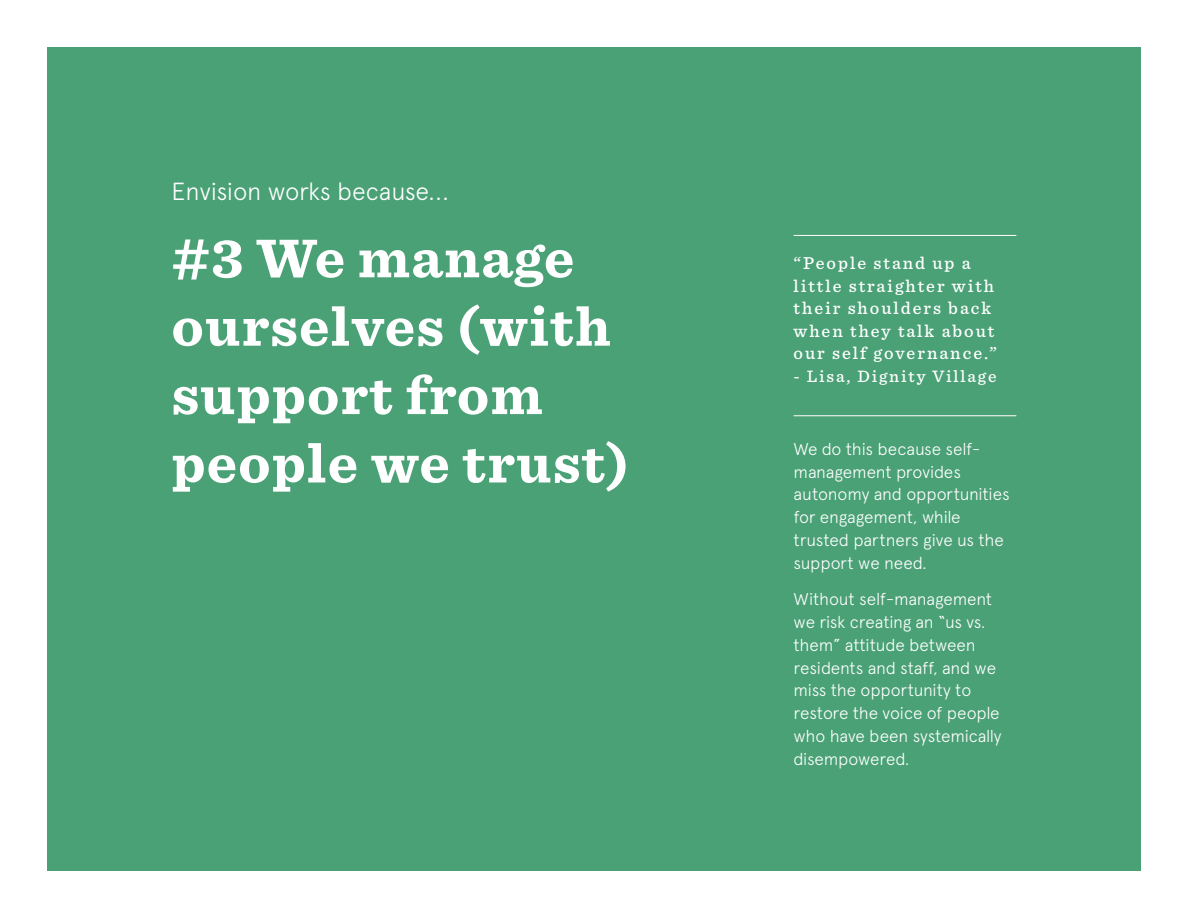
<style>
.page{position:relative;width:1188px;height:918px;background:#fff}
.page>*{position:absolute;margin:0;border:0;box-sizing:border-box;transform-origin:0 0}
.t1{font:700 57px/68.4px "Sentinel";letter-spacing:.025em;color:#fff}
.t2{font:300 24.75px "Apercu";letter-spacing:-.01em;color:#fff}
.white_quotes_-_right{font:500 18px/22.5px "Sentinel";letter-spacing:.11em;color:#fff}
.white_quotes_-_right-2{font:500 17.25px "Sentinel";letter-spacing:.11em;color:#fff}
.t3{font:300 17.1px/22.8px "Apercu";letter-spacing:-.01em;color:#fff}
</style>
<div class="page">
<div style="left:47px;top:47px;width:1094px;height:824px;background:#4aa176"></div>
<hr style="left:794px;top:235px;width:222px;height:1px;background:#fff">
<hr style="left:794px;top:416px;width:222px;height:1px;background:#fff">
<p class="t2" style="left:172px;top:177px;width:279px">Envision works because...</p>
<p class="t1" style="left:172px;top:222px;width:459px">#3 We manage ourselves (with support from people we trust)</p>
<p class="white_quotes_-_right" style="left:794px;top:251px;width:205px">“People stand up a little straighter with their shoulders back when they talk about our self governance.”</p>
<p class="white_quotes_-_right-2" style="left:794px;top:363px;width:204px">- Lisa, Dignity Village</p>
<p class="t3" style="left:794px;top:437px;width:218px">We do this because self&shy;management provides autonomy and opportunities for engagement, while trusted partners give us the support we need.</p>
<p class="t3" style="left:794px;top:588px;width:209px">Without self-management we risk creating an “us vs. them” attitude between residents and staff, and we miss the opportunity to restore the voice of people who have been systemically disempowered.</p>
</div>
